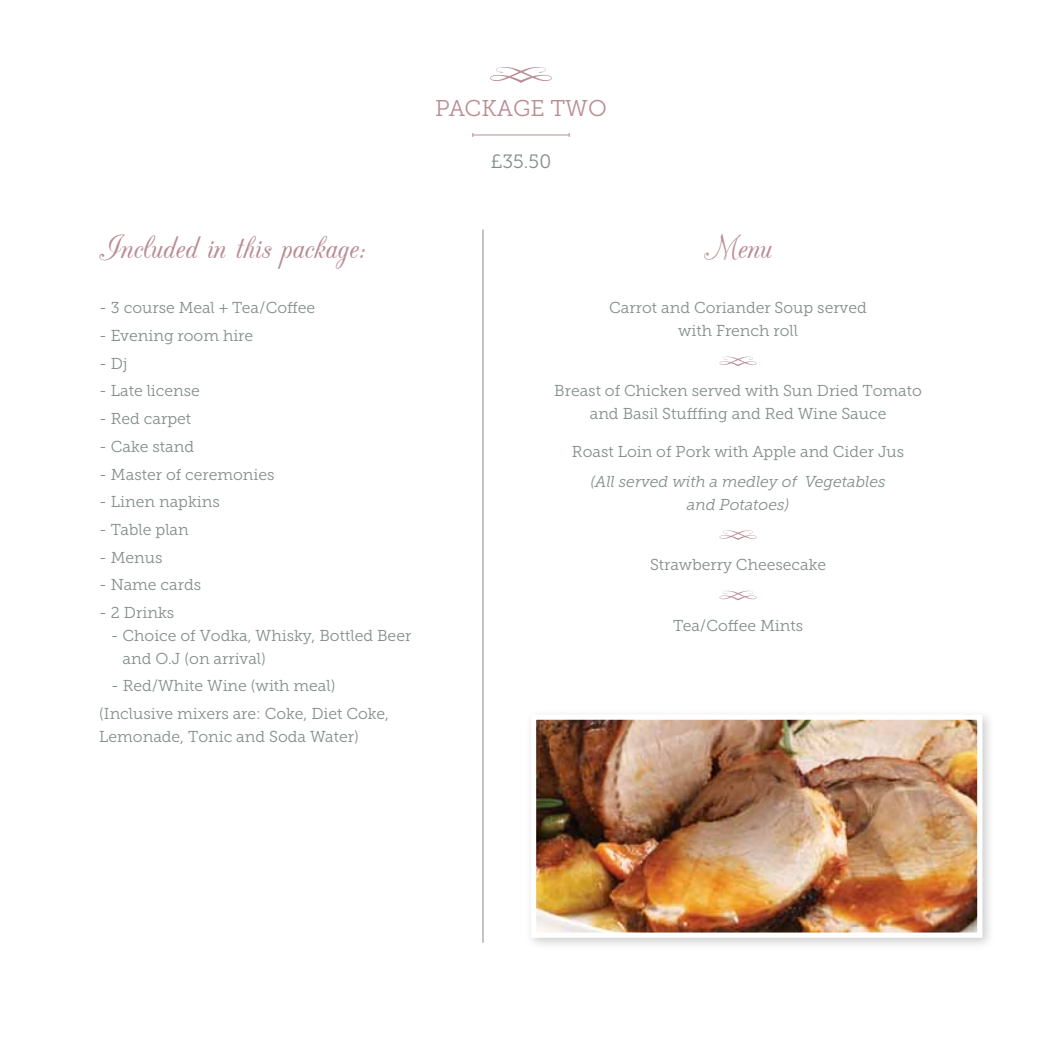
<style>
.page{position:relative;width:1042px;height:1042px;background:#fff}
.page>*{position:absolute;margin:0;border:0;box-sizing:border-box;transform-origin:0 0}
.t1{font:38.5px "CAC Champagne";color:#b98d94}
.t2{font:22.75px "Museo Slab 300";color:#b98d94}
.t3{font:19.25px "Museo Slab 300";color:#848d8c}
.t4{font:15.75px/22.8px "Museo Slab 300";color:#848d8c}
.t5{font:italic 15.75px/22.8px "Museo Slab 300";color:#848d8c;text-align:center}
</style>
<div class="page">
<svg style="left:719px;top:356px;width:37px;height:10px"></svg>
<svg style="left:719px;top:530px;width:37px;height:10px"></svg>
<svg style="left:719px;top:590px;width:37px;height:10px"></svg>
<svg style="left:490px;top:67px;width:62px;height:16px"></svg>
<hr style="left:473px;top:135px;width:96px;height:1px;background:#b98d94">
<hr style="left:482px;top:229px;width:1px;height:714px;background:#848d8c">
<div style="left:525px;top:708px;width:470px;height:243px;background:#000;opacity:.2"></div>
<img style="left:537px;top:720px;width:439px;height:212px">
<div style="left:531px;top:714px;width:451px;height:224px;border:5px solid #fff"></div>
<h2 class="t2" style="left:435px;top:96px;width:173px">PACKAGE TWO</h2>
<p class="t3" style="left:491px;top:151px;width:62px">£35.50</p>
<h1 class="t1" style="left:99px;top:228px;width:270px">Included in this package:</h1>
<h1 class="t1" style="left:704px;top:228px;width:69px">Menu</h1>
<p class="t4" style="left:609px;top:296px;width:259px;text-align:center">Carrot and Coriander Soup served with French roll</p>
<p class="t4" style="left:99px;top:296px;width:218px">- 3 course Meal + Tea/Coffee</p>
<p class="t4" style="left:99px;top:324px;width:155px">- Evening room hire</p>
<p class="t4" style="left:99px;top:352px;width:30px">- Dj</p>
<p class="t4" style="left:99px;top:380px;width:102px">- Late license</p>
<p class="t4" style="left:99px;top:407px;width:94px">- Red carpet</p>
<p class="t4" style="left:99px;top:435px;width:96px">- Cake stand</p>
<p class="t4" style="left:99px;top:463px;width:177px">- Master of ceremonies</p>
<p class="t4" style="left:99px;top:490px;width:122px">- Linen napkins</p>
<p class="t4" style="left:99px;top:518px;width:91px">- Table plan</p>
<p class="t4" style="left:99px;top:546px;width:65px">- Menus</p>
<p class="t4" style="left:99px;top:574px;width:103px">- Name cards</p>
<p class="t4" style="left:99px;top:601px;width:76px">- 2 Drinks</p>
<p class="t4" style="left:123px;top:624px;width:290px;text-indent:-12px">- Choice of Vodka, Whisky, Bottled Beer and O.J (on arrival)</p>
<p class="t4" style="left:99px;top:672px;width:291px;line-height:27.7px;text-indent:12px">- Red/White Wine (with meal) (Inclusive mixers are: Coke, Diet Coke,</p>
<p class="t4" style="left:99px;top:725px;width:261px">Lemonade, Tonic and Soda Water)</p>
<p class="t4" style="left:554px;top:380px;width:369px;text-align:center">Breast of Chicken served with Sun Dried Tomato and Basil Stufffing and Red Wine Sauce</p>
<p class="t4" style="left:572px;top:440px;width:334px">Roast Loin of Pork with Apple and Cider Jus</p>
<p class="t5" style="left:590px;top:470px;width:297px">(All served with a medley of Vegetables and Potatoes)</p>
<p class="t4" style="left:650px;top:553px;width:177px">Strawberry Cheesecake</p>
<p class="t4" style="left:673px;top:614px;width:132px">Tea/Coffee Mints</p>
</div>
